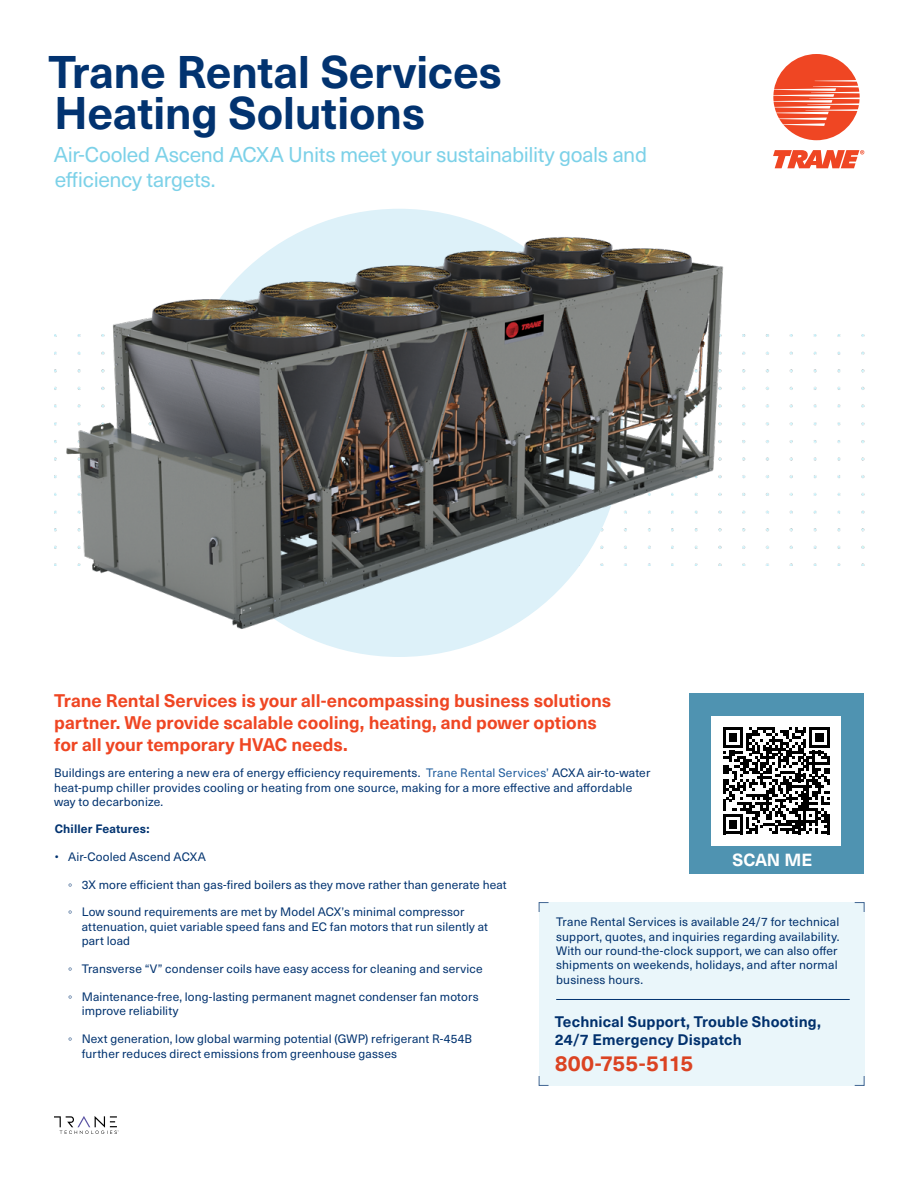
<style>
.page{position:relative;width:918px;height:1188px;background:#fff}
.page>*{position:absolute;margin:0;border:0;box-sizing:border-box;transform-origin:0 0}
.t1{font:700 45px/40.5px "Neue Haas Unica W1 G";letter-spacing:-.01em;color:#023370}
.t2{font:700 21.6px "Neue Haas Unica W1 G";letter-spacing:-.025em;color:#ef4623}
.t3{font:21px/25.2px "Neue Haas Unica W1 G";letter-spacing:-.02em;color:#7cd1e8}
.t4{font:700 18px/21.6px "Neue Haas Unica W1 G";letter-spacing:-.005em;color:#ef4623}
.t5{font:700 17.25px "Neue Haas Unica Pro";letter-spacing:-.01em;color:#fff}
.t6{font:700 15px/18.1px "Neue Haas Unica W1 G";letter-spacing:.01em;color:#023370}
.t7{font:12px/14.4px "Neue Haas Unica W1 G";letter-spacing:.01em;color:#023370}
.t8{font:700 12px "Neue Haas Unica W1 G";letter-spacing:.01em;color:#023370}
.s1{color:#215e9e}
.s2{font-family:"Arial"}
</style>
<div class="page">
<img style="left:742px;top:335px;width:123px;height:230px">
<div style="left:539px;top:902px;width:325px;height:184px;background:#eaf6fa"></div>
<svg style="left:854px;top:902px;width:11px;height:10px"></svg>
<svg style="left:539px;top:902px;width:10px;height:10px"></svg>
<svg style="left:539px;top:1076px;width:10px;height:10px"></svg>
<svg style="left:854px;top:1076px;width:11px;height:10px"></svg>
<svg style="left:773px;top:150px;width:91px;height:18px"></svg>
<svg style="left:773px;top:54px;width:87px;height:86px"></svg>
<svg style="left:54px;top:1116px;width:65px;height:18px"></svg>
<hr style="left:556px;top:999px;width:294px;height:1px;background:#023370">
<div style="left:689px;top:694px;width:174px;height:180px;background:#4f93b1"></div>
<div style="left:711px;top:716px;width:130px;height:130px;background:#fff"></div>
<svg style="left:723px;top:728px;width:106px;height:106px"></svg>
<hr style="left:827px;top:814px;width:2px;height:20px;background:#000">
<div style="left:175px;top:209px;width:448px;height:448px;background:#ddf1f9;border-radius:50%"></div>
<img style="left:55px;top:226px;width:669px;height:413px">
<h1 class="t1" style="left:48px;top:49px;width:455px">Trane Rental Services<br>Heating Solutions</h1>
<h3 class="t3" style="left:54px;top:140px;width:595px">Air-Cooled Ascend ACXA Units meet your sustainability goals and efficiency targets.</h3>
<h3 class="t4" style="left:54px;top:689px;width:558px">Trane Rental Services is your all-encompassing business solutions partner. We provide scalable cooling, heating, and power options for all your temporary HVAC needs.</h3>
<p class="t7" style="left:54px;top:765px;width:598px">Buildings are entering a new era of energy efficiency requirements. <span class="s1">Trane Rental Services’</span> ACXA air-to-water heat-pump chiller provides cooling or heating from one source, making for a more effective and affordable way to decarbonize.</p>
<p class="t8" style="left:55px;top:819px;width:96px">Chiller Features:</p>
<p class="t7" style="left:55px;top:849px;width:153px">• Air-Cooled Ascend ACXA</p>
<p class="t7" style="left:68px;top:876px;width:440px"><span class="s2">◦</span> 3X more efficient than gas-fired boilers as they move rather than generate heat</p>
<p class="t7" style="left:82px;top:904px;width:408px;text-indent:-14px"><span class="s2">◦</span> Low sound requirements are met by Model ACX’s minimal compressor attenuation, quiet variable speed fans and EC fan motors that run silently at part load</p>
<p class="t7" style="left:68px;top:961px;width:416px"><span class="s2">◦</span> Transverse “V” condenser coils have easy access for cleaning and service</p>
<p class="t7" style="left:82px;top:989px;width:398px;text-indent:-14px"><span class="s2">◦</span> Maintenance-free, long-lasting permanent magnet condenser fan motors improve reliability</p>
<p class="t7" style="left:82px;top:1031px;width:392px;text-indent:-14px"><span class="s2">◦</span> Next generation, low global warming potential (GWP) refrigerant R-454B further reduces direct emissions from greenhouse gasses</p>
<h3 class="t5" style="left:733px;top:850px;width:81px">SCAN ME</h3>
<p class="t7" style="left:556px;top:914px;width:285px">Trane Rental Services is available 24/7 for technical support, quotes, and inquiries regarding availability.<br>With our round-the-clock support, we can also offer shipments on weekends, holidays, and after normal business hours.</p>
<p class="t6" style="left:555px;top:1011px;width:268px">Technical Support, Trouble Shooting,<br>24/7 Emergency Dispatch</p>
<h2 class="t2" style="left:555px;top:1047px;width:140px">800-755-5115</h2>
</div>
